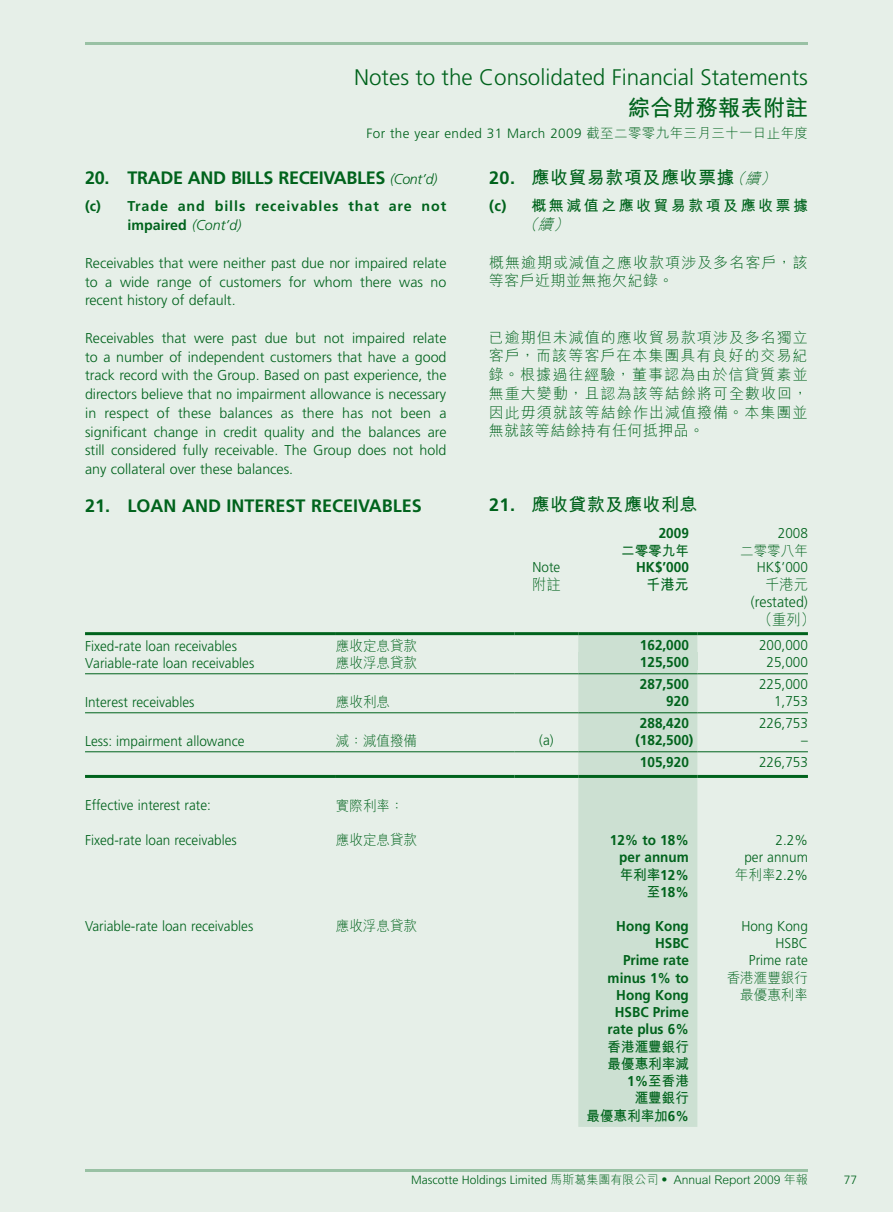
<style>
.page{position:relative;width:893px;height:1212px;background:#e6efe8}
.page>*{position:absolute;margin:0;border:0;box-sizing:border-box;transform-origin:0 0}
.t1{font:300 22.5px "Frutiger LT Std";color:#00631c}
.t2{font:700 22.5px "M Hei HK";color:#00631c}
.t3{font:700 18px "Frutiger LT Std";letter-spacing:-.02em;color:#00631c}
.t4{font:700 18px "M Hei HK";letter-spacing:.03em;color:#00631c}
.t5{font:700 18px "Frutiger LT Std";color:#00631c}
.t6{font:300 15px/18.8px "M Hei HK";letter-spacing:.07em;color:#00631c}
.t7{font:700 15px/18.8px "M Hei HK";letter-spacing:.16em;color:#00631c}
.t8{font:300 15px "Frutiger LT Std";color:#00631c;scale:.95 1}
.t9{font:300 15px "M Hei HK";letter-spacing:.07em;color:#00631c;scale:.95 1}
.t10{font:700 15px "M Hei HK";letter-spacing:.16em;color:#00631c;scale:.95 1}
.t11{font:300 14.25px/18.8px "Frutiger LT Std";color:#00631c;text-align:justify}
.t12{font:300 14.25px/17.2px "Frutiger LT Std";color:#00631c;text-align:right;scale:.95 1}
.t13{font:700 14.25px/17.2px "Frutiger LT Std";color:#00631c;text-align:right;scale:.95 1}
.t14{font:300 14.25px/17.2px "M Hei HK";color:#00631c;text-align:right;scale:.95 1}
.t15{font:700 14.25px/18.1px "Frutiger LT Std";letter-spacing:.065em;color:#00631c}
.t16{font:700 14.25px/17.2px "M Hei HK";color:#00631c;text-align:right;scale:.95 1}
.t17{font:300 13.5px "Frutiger LT Std";letter-spacing:.03em;color:#00631c}
.t18{font:300 12px "M Hei HK";color:#00631c}
.t19{font:300 12px "Frutiger LT Std";color:#00631c}
.s1{font-family:"M Hei HK"}
.s2{font-weight:300;font-style:italic;font-size:14.25px}
.s3{font-weight:300;font-style:italic}
.s4{font-family:"Frutiger LT Std"}
.s5{font-weight:300;font-style:italic;font-size:15px}
</style>
<div class="page">
<hr style="left:85px;top:43px;width:723px;height:2px;background:#99c1a4">
<hr style="left:85px;top:1169px;width:723px;height:2px;background:#99c1a4">
<div style="left:578px;top:635px;width:119px;height:492px;background:#cce0d2"></div>
<div style="left:578px;top:652px;width:119px;height:18px;background:#cce0d2"></div>
<hr style="left:85px;top:632px;width:251px;height:3px;background:#00631c">
<hr style="left:336px;top:632px;width:178px;height:3px;background:#00631c">
<hr style="left:514px;top:632px;width:64px;height:3px;background:#00631c">
<hr style="left:578px;top:632px;width:119px;height:3px;background:#00631c">
<hr style="left:697px;top:632px;width:111px;height:3px;background:#00631c">
<hr style="left:85px;top:673px;width:251px;height:1px;background:#00631c">
<hr style="left:336px;top:673px;width:178px;height:1px;background:#00631c">
<hr style="left:514px;top:673px;width:64px;height:1px;background:#00631c">
<hr style="left:578px;top:673px;width:119px;height:1px;background:#00631c">
<hr style="left:697px;top:673px;width:111px;height:1px;background:#00631c">
<hr style="left:85px;top:712px;width:251px;height:1px;background:#00631c">
<hr style="left:336px;top:712px;width:178px;height:1px;background:#00631c">
<hr style="left:514px;top:712px;width:64px;height:1px;background:#00631c">
<hr style="left:578px;top:712px;width:119px;height:1px;background:#00631c">
<hr style="left:697px;top:712px;width:111px;height:1px;background:#00631c">
<hr style="left:85px;top:751px;width:251px;height:1px;background:#00631c">
<hr style="left:336px;top:751px;width:178px;height:1px;background:#00631c">
<hr style="left:514px;top:751px;width:64px;height:1px;background:#00631c">
<hr style="left:578px;top:751px;width:119px;height:1px;background:#00631c">
<hr style="left:697px;top:751px;width:111px;height:1px;background:#00631c">
<hr style="left:85px;top:775px;width:251px;height:3px;background:#00631c">
<hr style="left:336px;top:775px;width:178px;height:3px;background:#00631c">
<hr style="left:514px;top:775px;width:64px;height:3px;background:#00631c">
<hr style="left:578px;top:775px;width:119px;height:3px;background:#00631c">
<hr style="left:697px;top:775px;width:111px;height:3px;background:#00631c">
<h1 class="t1" style="left:354px;top:64px;width:455px">Notes to the Consolidated Financial Statements</h1>
<h1 class="t2" style="left:628px;top:91px;width:181px">綜合財務報表附註</h1>
<p class="t17" style="left:366px;top:126px;width:443px">For the year ended 31 March 2009 <span class="s1">截至二零零九年三月三十一日止年度</span></p>
<p class="t3" style="left:85px;top:167px;width:354px">20. TRADE AND BILLS RECEIVABLES <span class="s2">(Cont’d)</span></p>
<p class="t15" style="left:128px;top:198px;width:320px;text-indent:-43px">(c) Trade and bills receivables that are not impaired <span class="s3">(Cont’d)</span></p>
<p class="t11" style="left:85px;top:254px;width:363px">Receivables that were neither past due nor impaired relate to a wide range of customers for whom there was no recent history of default.</p>
<p class="t11" style="left:85px;top:329px;width:363px">Receivables that were past due but not impaired relate to a number of independent customers that have a good track record with the Group. Based on past experience, the directors believe that no impairment allowance is necessary in respect of these balances as there has not been a significant change in credit quality and the balances are still considered fully receivable. The Group does not hold any collateral over these balances.</p>
<p class="t5" style="left:85px;top:495px;width:338px">21. LOAN AND INTEREST RECEIVABLES</p>
<p class="t4" style="left:489px;top:164px;width:293px"><span class="s4">20.</span> 應收貿易款項及應收票據<span class="s5">（續）</span></p>
<p class="t7" style="left:522px;top:195px;width:287px;text-indent:-33px"><span class="s4">(c)</span> 概無減值之應收貿易款項及應收票據<span class="s3">（續）</span></p>
<p class="t6" style="left:489px;top:252px;width:320px">概無逾期或減值之應收款項涉及多名客戶，該等客戶近期並無拖欠紀錄。</p>
<p class="t6" style="left:489px;top:327px;width:321px;text-align:justify">已逾期但未減值的應收貿易款項涉及多名獨立客戶，而該等客戶在本集團具有良好的交易紀錄。根據過往經驗，董事認為由於信貸質素並無重大變動，且認為該等結餘將可全數收回，因此毋須就該等結餘作出減值撥備。本集團並無就該等結餘持有任何抵押品。</p>
<p class="t4" style="left:489px;top:492px;width:210px"><span class="s4">21.</span> 應收貸款及應收利息</p>
<p class="t13" style="left:659px;top:524px;width:33px">2009</p>
<p class="t12" style="left:778px;top:525px;width:33px">2008</p>
<p class="t16" style="left:621px;top:541px;width:73px">二零零九年</p>
<p class="t14" style="left:740px;top:541px;width:73px">二零零八年</p>
<p class="t12" style="left:532px;top:559px;width:31px">Note</p>
<p class="t13" style="left:636px;top:559px;width:57px">HK$’000</p>
<p class="t12" style="left:757px;top:559px;width:55px">HK$’000</p>
<p class="t9" style="left:532px;top:574px;width:31px">附註</p>
<p class="t10" style="left:646px;top:574px;width:46px">千港元</p>
<p class="t9" style="left:765px;top:574px;width:47px">千港元</p>
<p class="t8" style="left:751px;top:594px;width:61px">(restated)</p>
<p class="t9" style="left:758px;top:609px;width:62px">（重列）</p>
<p class="t12" style="left:85px;top:637px;width:161px">Fixed-rate loan receivables</p>
<p class="t14" style="left:336px;top:636px;width:87px">應收定息貸款</p>
<p class="t13" style="left:640px;top:636px;width:53px">162,000</p>
<p class="t12" style="left:759px;top:637px;width:53px">200,000</p>
<p class="t12" style="left:85px;top:654px;width:180px">Variable-rate loan receivables</p>
<p class="t14" style="left:336px;top:653px;width:87px">應收浮息貸款</p>
<p class="t13" style="left:640px;top:654px;width:53px">125,500</p>
<p class="t12" style="left:766px;top:654px;width:45px">25,000</p>
<p class="t13" style="left:640px;top:675px;width:53px">287,500</p>
<p class="t12" style="left:759px;top:676px;width:53px">225,000</p>
<p class="t12" style="left:85px;top:693px;width:117px">Interest receivables</p>
<p class="t14" style="left:336px;top:692px;width:59px">應收利息</p>
<p class="t13" style="left:666px;top:693px;width:25px">920</p>
<p class="t12" style="left:774px;top:693px;width:37px">1,753</p>
<p class="t13" style="left:640px;top:714px;width:53px">288,420</p>
<p class="t12" style="left:759px;top:715px;width:53px">226,753</p>
<p class="t12" style="left:85px;top:732px;width:169px">Less: impairment allowance</p>
<p class="t14" style="left:336px;top:731px;width:87px">減：減值撥備</p>
<p class="t12" style="left:539px;top:732px;width:17px">(a)</p>
<p class="t13" style="left:635px;top:732px;width:62px">(182,500)</p>
<p class="t12" style="left:801px;top:732px;width:9px">–</p>
<p class="t13" style="left:640px;top:753px;width:53px">105,920</p>
<p class="t12" style="left:759px;top:754px;width:53px">226,753</p>
<p class="t12" style="left:85px;top:797px;width:134px">Effective interest rate:</p>
<p class="t14" style="left:336px;top:796px;width:73px">實際利率：</p>
<p class="t12" style="left:85px;top:831px;width:161px">Fixed-rate loan receivables</p>
<p class="t14" style="left:336px;top:831px;width:87px">應收定息貸款</p>
<p class="t13" style="left:610px;top:831px;width:85px">12% to 18%</p>
<p class="t12" style="left:776px;top:831px;width:36px">2.2%</p>
<p class="t13" style="left:619px;top:848px;width:75px">per annum</p>
<p class="t12" style="left:744px;top:848px;width:68px">per annum</p>
<p class="t16" style="left:620px;top:865px;width:74px">年利率<span class="s4">12%</span></p>
<p class="t13" style="left:647px;top:883px;width:46px"><span class="s1">至</span>18%</p>
<p class="t12" style="left:735px;top:866px;width:78px"><span class="s1">年利率</span>2.2%</p>
<p class="t12" style="left:85px;top:917px;width:179px">Variable-rate loan receivables</p>
<p class="t14" style="left:336px;top:917px;width:87px">應收浮息貸款</p>
<p class="t13" style="left:608px;top:917px;width:87px">Hong Kong<br>HSBC<br>Prime rate minus 1% to<br>Hong Kong<br>HSBC Prime rate plus 6%</p>
<p class="t16" style="left:587px;top:1037px;width:109px">香港滙豐銀行<br>最優惠利率減<br><span class="s4">1%</span>至香港<br>滙豐銀行<br>最優惠利率加<span class="s4">6%</span></p>
<p class="t12" style="left:741px;top:917px;width:72px">Hong Kong<br>HSBC<br>Prime rate</p>
<p class="t14" style="left:727px;top:968px;width:87px">香港滙豐銀行最優惠利率</p>
<p class="t18" style="left:411px;top:1171px;width:398px"><span class="s4">Mascotte Holdings Limited</span> 馬斯葛集團有限公司• Annual Report 2009 年報</p>
<p class="t19" style="left:844px;top:1173px;width:15px">77</p>
</div>
